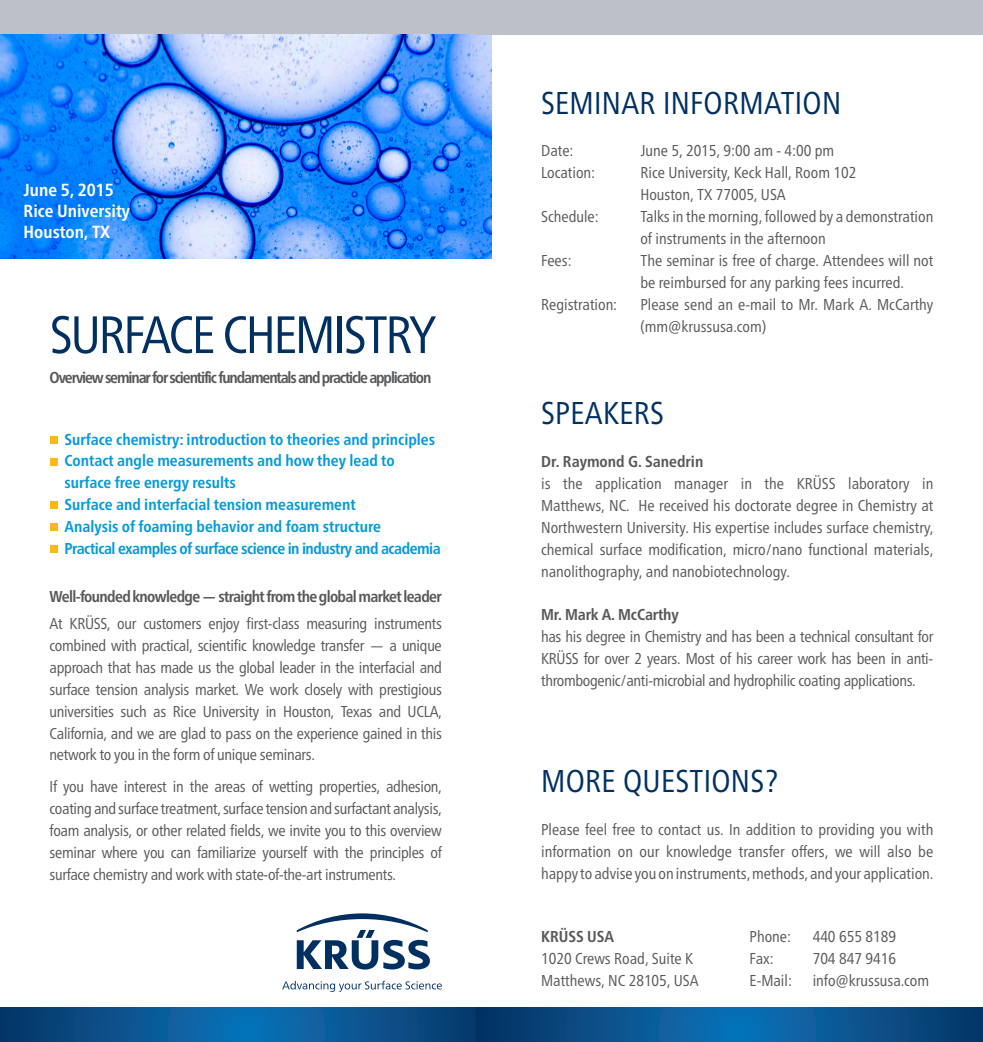
<style>
.page{position:relative;width:983px;height:1042px;background:#fff}
.page>*{position:absolute;margin:0;border:0;box-sizing:border-box;transform-origin:0 0}
.t1{font:condensed 52.5px "Frutiger Neue LT Pro";letter-spacing:-.04em;color:#003062}
.t2{font:condensed 31.5px "Frutiger Neue LT Pro";letter-spacing:.01em;color:#003062}
.t3{font:700 condensed 17.5px/21px "Frutiger Neue LT Pro";color:#fff}
.t4{font:condensed 15.75px/21.9px "Frutiger Neue LT Pro";color:#57585a;text-align:justify}
.t5{font:700 condensed 15.75px/21.9px "Frutiger Neue LT Pro";color:#069ad9}
.t6{font:700 condensed 15.75px "Frutiger Neue LT Pro";letter-spacing:-.07em;color:#57585a}
.t7{font:700 condensed 15.75px "Frutiger Neue LT Pro";letter-spacing:-.04em;color:#57585a}
.t8{font:700 condensed 15.75px "Frutiger Neue LT Pro";color:#57585a}
.t9{font:700 condensed 15.75px "Frutiger Neue LT Pro";letter-spacing:-.01em;color:#57585a}
</style>
<div class="page">
<div style="left:0;top:0;width:506px;height:35px;background:#bcc0c9"></div>
<svg style="left:0;top:1007px;width:476px;height:35px;background:#09548f"></svg>
<div style="left:50px;top:436px;width:8px;height:8px;background:#fcb814"></div>
<div style="left:50px;top:457px;width:8px;height:8px;background:#fcb814"></div>
<div style="left:50px;top:501px;width:8px;height:8px;background:#fcb814"></div>
<div style="left:50px;top:523px;width:8px;height:8px;background:#fcb814"></div>
<div style="left:50px;top:545px;width:8px;height:8px;background:#fcb814"></div>
<img style="left:0;top:35px;width:491px;height:223px">
<svg style="left:297px;top:913px;width:133px;height:56px"></svg>
<svg style="left:282px;top:981px;width:159px;height:11px"></svg>
<div style="left:476px;top:0;width:506px;height:35px;background:#bcc0c9"></div>
<svg style="left:476px;top:1007px;width:506px;height:35px;background:#09528d"></svg>
<p class="t3" style="left:24px;top:180px;width:108px">June 5, 2015<br>Rice University<br>Houston, TX</p>
<h1 class="t1" style="left:50px;top:304px;width:388px">SURFACE CHEMISTRY</h1>
<p class="t6" style="left:50px;top:368px;width:383px">Overview seminar for scientific fundamentals and practicle application</p>
<p class="t5" style="left:64px;top:428px;width:377px">Surface chemistry: introduction to theories and principles Contact angle measurements and how they lead to surface free energy results<br>Surface and interfacial tension measurement<br>Analysis of foaming behavior and foam structure<br>Practical examples of surface science in industry and academia</p>
<p class="t7" style="left:50px;top:587px;width:393px">Well-founded knowledge — straight from the global market leader</p>
<p class="t4" style="left:50px;top:613px;width:393px">At KRÜSS, our customers enjoy first-class measuring instruments combined with practical, scientific knowledge transfer — a unique approach that has made us the global leader in the interfacial and surface tension analysis market. We work closely with prestigious universities such as Rice University in Houston, Texas and UCLA, California, and we are glad to pass on the experience gained in this network to you in the form of unique seminars.</p>
<p class="t4" style="left:50px;top:776px;width:393px">If you have interest in the areas of wetting properties, adhesion, coating and surface treatment, surface tension and surfactant analysis, foam analysis, or other related fields, we invite you to this overview seminar where you can familiarize yourself with the principles of surface chemistry and work with state-of-the-art instruments.</p>
<h2 class="t2" style="left:541px;top:84px;width:301px">SEMINAR INFORMATION</h2>
<p class="t4" style="left:541px;top:140px;width:34px">Date:</p>
<p class="t4" style="left:640px;top:140px;width:195px">June 5, 2015, 9:00 am - 4:00 pm</p>
<p class="t4" style="left:541px;top:162px;width:56px">Location:</p>
<p class="t4" style="left:640px;top:162px;width:217px">Rice University, Keck Hall, Room 102<br>Houston, TX 77005, USA</p>
<p class="t4" style="left:541px;top:206px;width:59px">Schedule:</p>
<p class="t4" style="left:640px;top:206px;width:294px">Talks in the morning, followed by a demonstration of instruments in the afternoon</p>
<p class="t4" style="left:541px;top:249px;width:32px">Fees:</p>
<p class="t4" style="left:640px;top:249px;width:294px">The seminar is free of charge. Attendees will not be reimbursed for any parking fees incurred.</p>
<p class="t4" style="left:541px;top:293px;width:78px">Registration:</p>
<p class="t4" style="left:640px;top:293px;width:294px">Please send an e-mail to Mr. Mark A. McCarthy (mm@krussusa.com)</p>
<h2 class="t2" style="left:541px;top:395px;width:124px">SPEAKERS</h2>
<p class="t8" style="left:541px;top:452px;width:164px">Dr. Raymond G. Sanedrin</p>
<p class="t4" style="left:541px;top:472px;width:393px">is the application manager in the KRÜSS laboratory in Matthews, NC. He received his doctorate degree in Chemistry at Northwestern University. His expertise includes surface chemistry, chemical surface modification, micro/nano functional materials, nanolithography, and nanobiotechnology.</p>
<p class="t9" style="left:541px;top:605px;width:139px">Mr. Mark A. McCarthy</p>
<p class="t4" style="left:541px;top:626px;width:393px">has his degree in Chemistry and has been a technical consultant for KRÜSS for over 2 years. Most of his career work has been in anti&shy;thrombogenic/anti-microbial and hydrophilic coating applications.</p>
<h2 class="t2" style="left:541px;top:762px;width:239px">MORE QUESTIONS?</h2>
<p class="t4" style="left:541px;top:818px;width:393px">Please feel free to contact us. In addition to providing you with information on our knowledge transfer offers, we will also be happy to advise you on instruments, methods, and your application.</p>
<p class="t8" style="left:541px;top:927px;width:74px">KRÜSS USA</p>
<p class="t4" style="left:541px;top:947px;width:159px">1020 Crews Road, Suite K<br>Matthews, NC 28105, USA</p>
<p class="t4" style="left:749px;top:925px;width:43px">Phone:</p>
<p class="t4" style="left:812px;top:925px;width:85px">440 655 8189</p>
<p class="t4" style="left:749px;top:947px;width:26px">Fax:</p>
<p class="t4" style="left:812px;top:947px;width:85px">704 847 9416</p>
<p class="t4" style="left:749px;top:969px;width:44px">E-Mail:</p>
<p class="t4" style="left:812px;top:969px;width:118px">info@krussusa.com</p>
</div>
